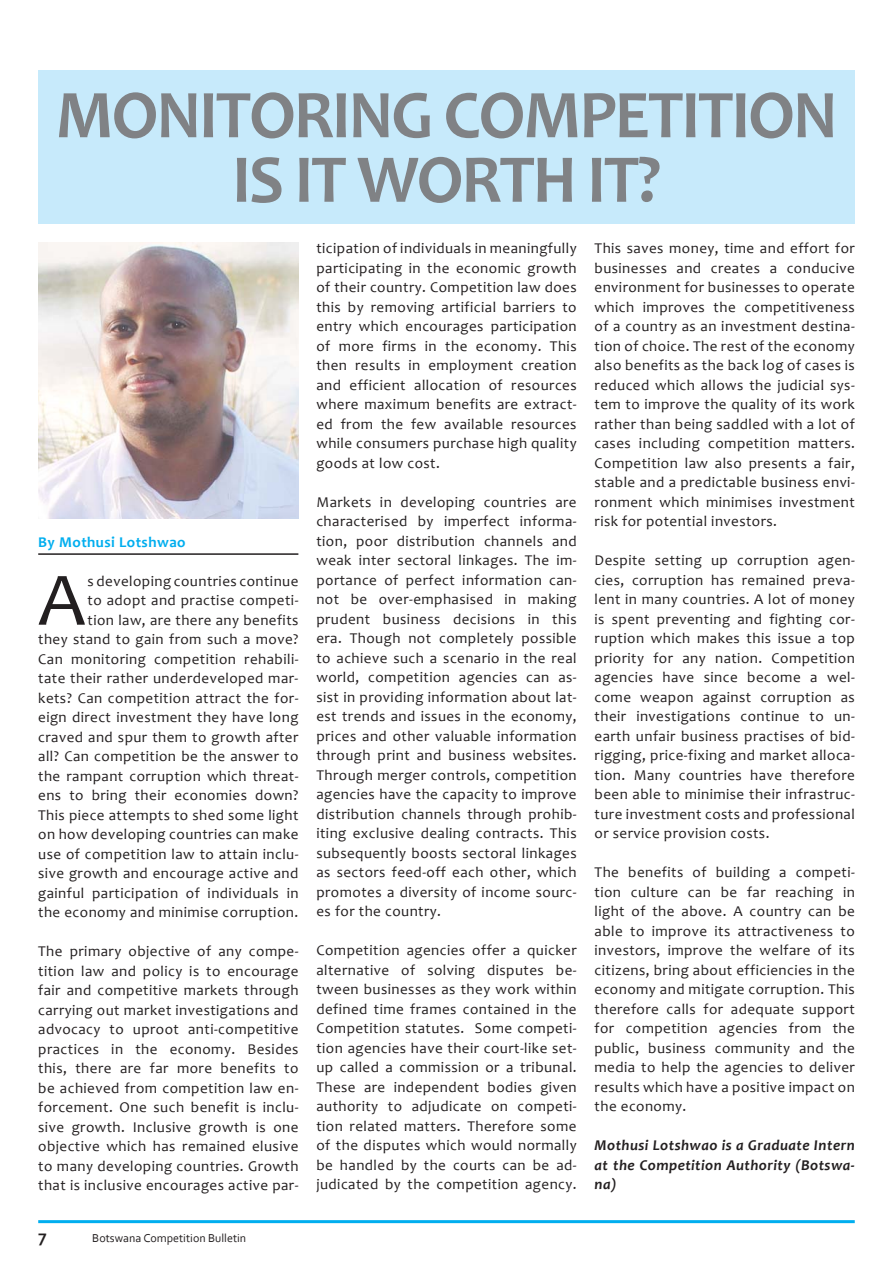
<style>
.page{position:relative;width:893px;height:1263px;background:#fff}
.page>*{position:absolute;margin:0;border:0;box-sizing:border-box;transform-origin:0 0}
.t1{font:76.35px "Candara";color:#231f20}
.t2{font:700 69px/64.5px "Candara";letter-spacing:-.03em;color:#808285;text-align:center}
.t3{font:700 18px "Corbel";color:#231f20}
.t4{font:15px/19.5px "Candara";letter-spacing:.03em;color:#231f20;text-align:justify}
.t5{font:italic 700 15px/19.5px "Candara";letter-spacing:.03em;color:#231f20;text-align:justify}
.t6{font:700 15px "Candara";letter-spacing:.03em;color:#00aeef}
.t7{font:12px "Corbel";color:#231f20}
</style>
<div class="page">
<div style="left:38px;top:70px;width:817px;height:153px;background:#c7eafb"></div>
<img style="left:38px;top:242px;width:260px;height:277px">
<hr style="left:38px;top:1220px;width:817px;height:3px;background:#00aeef">
<hr style="left:38px;top:553px;width:260px;height:2px;background:#231f20">
<h2 class="t2" style="left:56px;top:81px;width:783px">MONITORING COMPETITION<br>IS IT WORTH IT?</h2>
<p class="t6" style="left:38px;top:532px;width:149px">By Mothusi Lotshwao</p>
<h1 class="t1" style="left:38px;top:552px;width:49px">A</h1>
<p class="t4" style="left:38px;top:571px;width:262px;text-align:right">s developing countries continue<br>to adopt and practise competi-<br>tion law, are there any benefits<br>they stand to gain from such a move?<br>Can monitoring competition rehabili&shy;tate their rather underdeveloped mar&shy;kets? Can competition attract the for&shy;eign direct investment they have long craved and spur them to growth after all? Can competition be the answer to the rampant corruption which threat&shy;ens to bring their economies down?<br>This piece attempts to shed some light on how developing countries can make use of competition law to attain inclu&shy;sive growth and encourage active and gainful participation of individuals in the economy and minimise corruption.</p>
<p class="t4" style="left:38px;top:941px;width:262px">The primary objective of any compe&shy;tition law and policy is to encourage fair and competitive markets through carrying out market investigations and advocacy to uproot anti-competitive practices in the economy. Besides this, there are far more benefits to be achieved from competition law en&shy;forcement. One such benefit is inclu&shy;sive growth. Inclusive growth is one objective which has remained elusive to many developing countries. Growth that is inclusive encourages active par-</p>
<p class="t3" style="left:38px;top:1225px;width:10px">7</p>
<p class="t7" style="left:92px;top:1230px;width:156px">Botswana Competition Bulletin</p>
<p class="t4" style="left:316px;top:238px;width:262px">ticipation of individuals in meaningfully participating in the economic growth of their country. Competition law does this by removing artificial barriers to entry which encourages participation of more firms in the economy. This then results in employment creation and efficient allocation of resources where maximum benefits are extract&shy;ed from the few available resources while consumers purchase high quality goods at low cost.</p>
<p class="t4" style="left:316px;top:492px;width:262px">Markets in developing countries are characterised by imperfect informa&shy;tion, poor distribution channels and weak inter sectoral linkages. The im&shy;portance of perfect information can&shy;not be over-emphasised in making prudent business decisions in this era. Though not completely possible to achieve such a scenario in the real world, competition agencies can as&shy;sist in providing information about lat&shy;est trends and issues in the economy, prices and other valuable information through print and business websites.<br>Through merger controls, competition agencies have the capacity to improve distribution channels through prohib&shy;iting exclusive dealing contracts. This subsequently boosts sectoral linkages as sectors feed-off each other, which promotes a diversity of income sourc&shy;es for the country.</p>
<p class="t4" style="left:316px;top:940px;width:262px">Competition agencies offer a quicker alternative of solving disputes be&shy;tween businesses as they work within defined time frames contained in the Competition statutes. Some competi&shy;tion agencies have their court-like set&shy;up called a commission or a tribunal.<br>These are independent bodies given authority to adjudicate on competi&shy;tion related matters. Therefore some of the disputes which would normally be handled by the courts can be ad&shy;judicated by the competition agency.</p>
<p class="t4" style="left:594px;top:238px;width:262px">This saves money, time and effort for businesses and creates a conducive environment for businesses to operate which improves the competitiveness of a country as an investment destina&shy;tion of choice. The rest of the economy also benefits as the back log of cases is reduced which allows the judicial sys&shy;tem to improve the quality of its work rather than being saddled with a lot of cases including competition matters.<br>Competition law also presents a fair, stable and a predictable business envi&shy;ronment which minimises investment risk for potential investors.</p>
<p class="t4" style="left:594px;top:550px;width:262px">Despite setting up corruption agen&shy;cies, corruption has remained preva&shy;lent in many countries. A lot of money is spent preventing and fighting cor&shy;ruption which makes this issue a top priority for any nation. Competition agencies have since become a wel&shy;come weapon against corruption as their investigations continue to un&shy;earth unfair business practises of bid&shy;rigging, price-fixing and market alloca&shy;tion. Many countries have therefore been able to minimise their infrastruc&shy;ture investment costs and professional or service provision costs.</p>
<p class="t4" style="left:594px;top:862px;width:262px">The benefits of building a competi&shy;tion culture can be far reaching in light of the above. A country can be able to improve its attractiveness to investors, improve the welfare of its citizens, bring about efficiencies in the economy and mitigate corruption. This therefore calls for adequate support for competition agencies from the public, business community and the media to help the agencies to deliver results which have a positive impact on the economy.</p>
<p class="t5" style="left:594px;top:1135px;width:262px">Mothusi Lotshwao is a Graduate Intern at the Competition Authority (Botswa&shy;na)</p>
</div>
